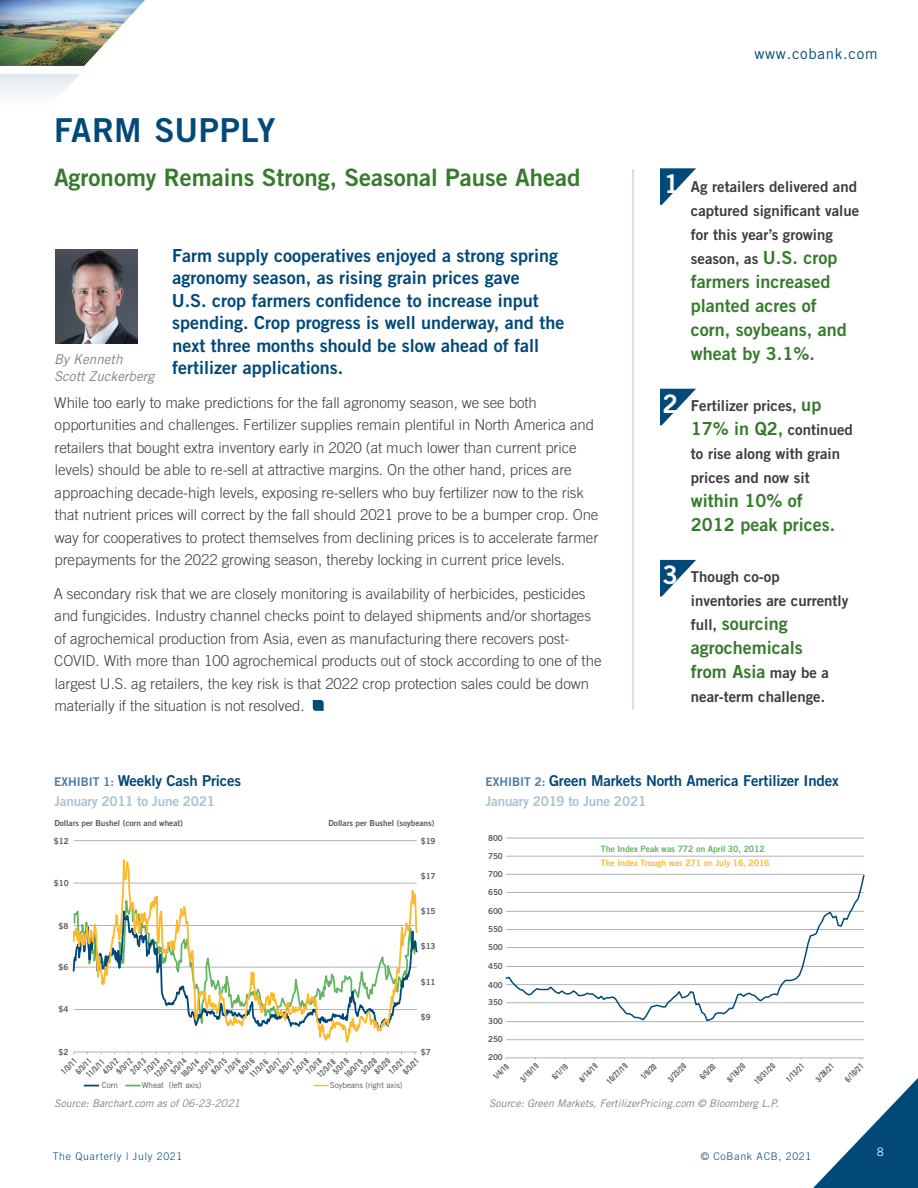
<style>
.page{position:relative;width:918px;height:1188px;background:#fff}
.page>*{position:absolute;margin:0;border:0;box-sizing:border-box;transform-origin:0 0}
.t1{font:33px "Trade Gothic Bold Two";letter-spacing:.01em;color:#004978}
.t2{font:25.5px "Trade Gothic Bold Two";color:#fff}
.t3{font:24px "Trade Gothic Bold Two";color:#357b2b}
.t4{font:18px/22.5px "Trade Gothic Bold Two";color:#004978}
.t5{font:18px/24px "Trade Gothic Bold Two";color:#357b2b}
.t6{font:300 15px/22.5px "Trade Gothic";letter-spacing:-.005em;color:#3e3d3e}
.t7{font:15px/24px "Trade Gothic Bold Two";color:#3e3d3e}
.t8{font:15px "Trade Gothic Bold Two";letter-spacing:-.01em;color:#004978}
.t9{font:15px "Trade Gothic";letter-spacing:.05em;color:#004978}
.t10{font:13.5px "Trade Gothic Bold Two";letter-spacing:-.015em;color:#acc3cf}
.t11{font:italic 13.5px/16.5px "Trade Gothic";color:#808285}
.t12{font:300 11.7px "Trade Gothic";color:#fff}
.t13{font:italic 10.5px "Trade Gothic";color:#808285}
.t14{font:300 10.5px "Trade Gothic";letter-spacing:.07em;color:#004978}
.t15{font:8.7px "Trade Gothic Bold Two";letter-spacing:-.01em;color:#fdb92e}
.t16{font:8.7px "Trade Gothic Bold Two";letter-spacing:-.01em;color:#63b461}
.t17{font:8.25px/8.9px "Trade Gothic Bold Cond Twenty";color:#595959}
.t18{font:8.25px "Trade Gothic Bold Two";color:#595959}
.t19{font:8.25px "Trade Gothic";letter-spacing:-.01em;color:#595959}
.s1{font-size:18px;color:#357b2b}
.s2{font-size:15px;color:#3e3d3e}
.s3{font-size:12px;color:#4f7da4}
</style>
<div class="page">
<img style="left:0;top:0;width:145px;height:66px">
<svg style="left:313px;top:700px;width:11px;height:11px"></svg>
<svg style="left:660px;top:168px;width:36px;height:37px"></svg>
<svg style="left:660px;top:389px;width:36px;height:36px"></svg>
<svg style="left:660px;top:560px;width:36px;height:37px"></svg>
<hr style="left:633px;top:169px;width:1px;height:541px;background:#abc3d0">
<img style="left:56px;top:250px;width:81px;height:93px">
<svg style="left:72px;top:840px;width:346px;height:215px"></svg>
<hr style="left:506px;top:1039px;width:358px;height:1px;background:#b2b3b7">
<hr style="left:506px;top:856px;width:358px;height:1px;background:#b2b3b7">
<hr style="left:506px;top:838px;width:358px;height:1px;background:#b2b3b7">
<hr style="left:506px;top:1058px;width:358px;height:1px;background:#b2b3b7">
<svg style="left:800px;top:1058px;width:118px;height:130px"></svg>
<svg style="left:505px;top:874px;width:360px;height:148px"></svg>
<p class="t9" style="left:754px;top:45px;width:125px">www.cobank.com</p>
<h1 class="t1" style="left:54px;top:110px;width:223px">FARM SUPPLY</h1>
<h3 class="t3" style="left:54px;top:163px;width:528px">Agronomy Remains Strong, Seasonal Pause Ahead</h3>
<h2 class="t2" style="left:664px;top:168px;width:17px">1</h2>
<p class="t4" style="left:172px;top:244px;width:394px">Farm supply cooperatives enjoyed a strong spring agronomy season, as rising grain prices gave<br>U.S. crop farmers confidence to increase input spending. Crop progress is well underway, and the next three months should be slow ahead of fall fertilizer applications.</p>
<p class="t6" style="left:54px;top:391px;width:546px">While too early to make predictions for the fall agronomy season, we see both opportunities and challenges. Fertilizer supplies remain plentiful in North America and retailers that bought extra inventory early in 2020 (at much lower than current price levels) should be able to re-sell at attractive margins. On the other hand, prices are approaching decade-high levels, exposing re-sellers who buy fertilizer now to the risk that nutrient prices will correct by the fall should 2021 prove to be a bumper crop. One way for cooperatives to protect themselves from declining prices is to accelerate farmer prepayments for the 2022 growing season, thereby locking in current price levels.</p>
<p class="t6" style="left:54px;top:582px;width:549px">A secondary risk that we are closely monitoring is availability of herbicides, pesticides and fungicides. Industry channel checks point to delayed shipments and/or shortages of agrochemical production from Asia, even as manufacturing there recovers post-COVID. With more than 100 agrochemical products out of stock according to one of the largest U.S. ag retailers, the key risk is that 2022 crop protection sales could be down materially if the situation is not resolved.</p>
<p class="t11" style="left:54px;top:351px;width:102px">By Kenneth<br>Scott Zuckerberg</p>
<h2 class="t2" style="left:663px;top:388px;width:17px">2</h2>
<h2 class="t2" style="left:663px;top:559px;width:17px">3</h2>
<p class="t7" style="left:691px;top:174px;width:170px">Ag retailers delivered and captured significant value for this year’s growing season, as <span class="s1">U.S. crop</span></p>
<p class="t5" style="left:691px;top:269px;width:157px">farmers increased planted acres of corn, soybeans, and wheat by 3.1%.</p>
<p class="t7" style="left:691px;top:393px;width:163px">Fertilizer prices, <span class="s1">up<br>17% in Q2,</span> continued to rise along with grain prices and now sit</p>
<p class="t5" style="left:691px;top:488px;width:146px">within 10% of<br>2012 peak prices.</p>
<p class="t7" style="left:691px;top:564px;width:159px">Though co-op inventories are currently</p>
<p class="t5" style="left:691px;top:611px;width:140px"><span class="s2">full,</span> sourcing agrochemicals from Asia <span class="s2">may be a</span></p>
<p class="t7" style="left:691px;top:684px;width:136px">near-term challenge.</p>
<p class="t8" style="left:54px;top:771px;width:189px"><span class="s3">EXHIBIT 1:</span> Weekly Cash Prices</p>
<p class="t10" style="left:54px;top:792px;width:163px">January 2011 to June 2021</p>
<p class="t8" style="left:485px;top:771px;width:355px"><span class="s3">EXHIBIT 2:</span> Green Markets North America Fertilizer Index</p>
<p class="t10" style="left:485px;top:792px;width:163px">January 2019 to June 2021</p>
<p class="t18" style="left:54px;top:818px;width:130px">Dollars per Bushel (corn and wheat)</p>
<p class="t18" style="left:328px;top:818px;width:108px">Dollars per Bushel (soybeans)</p>
<p class="t18" style="left:54px;top:836px;width:16px">$12</p>
<p class="t18" style="left:54px;top:878px;width:16px">$10</p>
<p class="t18" style="left:59px;top:921px;width:11px">$8</p>
<p class="t18" style="left:59px;top:962px;width:11px">$6</p>
<p class="t18" style="left:59px;top:1004px;width:11px">$4</p>
<p class="t18" style="left:421px;top:836px;width:16px">$19</p>
<p class="t18" style="left:421px;top:871px;width:16px">$17</p>
<p class="t18" style="left:421px;top:906px;width:16px">$15</p>
<p class="t18" style="left:421px;top:941px;width:16px">$13</p>
<p class="t18" style="left:421px;top:977px;width:16px">$11</p>
<p class="t18" style="left:421px;top:1012px;width:11px">$9</p>
<p class="t18" style="left:488px;top:833px;width:16px">800</p>
<p class="t18" style="left:488px;top:851px;width:16px">750</p>
<p class="t18" style="left:488px;top:869px;width:16px">700</p>
<p class="t18" style="left:488px;top:887px;width:16px">650</p>
<p class="t18" style="left:488px;top:906px;width:16px">600</p>
<p class="t18" style="left:488px;top:924px;width:16px">550</p>
<p class="t18" style="left:488px;top:942px;width:16px">500</p>
<p class="t18" style="left:488px;top:961px;width:16px">450</p>
<p class="t18" style="left:488px;top:979px;width:16px">400</p>
<p class="t18" style="left:488px;top:997px;width:16px">350</p>
<p class="t18" style="left:488px;top:1016px;width:16px">300</p>
<p class="t16" style="left:601px;top:843px;width:165px">The Index Peak was 772 on April 30, 2012</p>
<p class="t15" style="left:601px;top:858px;width:170px">The Index Trough was 271 on July 16, 2016</p>
<p class="t18" style="left:488px;top:1034px;width:16px">250</p>
<p class="t18" style="left:59px;top:1047px;width:11px">$2</p>
<p class="t18" style="left:421px;top:1047px;width:11px">$7</p>
<p class="t17" style="left:169px;top:1070px;width:20px;rotate:-45deg">5/3/14</p>
<p class="t17" style="left:101px;top:1070px;width:20px;rotate:-45deg">4/3/12</p>
<p class="t17" style="left:115px;top:1070px;width:20px;rotate:-45deg">9/3/12</p>
<p class="t17" style="left:223px;top:1070px;width:20px;rotate:-45deg">1/3/16</p>
<p class="t17" style="left:237px;top:1070px;width:20px;rotate:-45deg">6/3/16</p>
<p class="t17" style="left:291px;top:1070px;width:20px;rotate:-45deg">2/3/18</p>
<p class="t17" style="left:304px;top:1070px;width:20px;rotate:-45deg">7/3/18</p>
<p class="t17" style="left:325px;top:1063px;width:20px;text-indent:-14px;rotate:-45deg">12/3/18<br>5/3/19</p>
<p class="t17" style="left:359px;top:1070px;width:20px;rotate:-45deg">3/3/20</p>
<p class="t17" style="left:373px;top:1070px;width:20px;rotate:-45deg">8/3/20</p>
<p class="t17" style="left:128px;top:1070px;width:20px;rotate:-45deg">2/3/13</p>
<p class="t17" style="left:142px;top:1070px;width:20px;rotate:-45deg">7/3/13</p>
<p class="t17" style="left:196px;top:1070px;width:20px;rotate:-45deg">3/3/15</p>
<p class="t17" style="left:209px;top:1070px;width:20px;rotate:-45deg">8/3/15</p>
<p class="t17" style="left:264px;top:1070px;width:20px;rotate:-45deg">4/3/17</p>
<p class="t17" style="left:277px;top:1070px;width:20px;rotate:-45deg">9/3/17</p>
<p class="t17" style="left:59px;top:1070px;width:20px;rotate:-45deg">1/3/11</p>
<p class="t17" style="left:74px;top:1070px;width:20px;rotate:-45deg">6/3/11</p>
<p class="t17" style="left:387px;top:1070px;width:20px;rotate:-45deg">1/3/21</p>
<p class="t17" style="left:401px;top:1070px;width:20px;rotate:-45deg">6/3/21</p>
<p class="t17" style="left:179px;top:1073px;width:24px;rotate:-45deg">10/3/14</p>
<p class="t17" style="left:248px;top:1073px;width:24px;rotate:-45deg">11/3/16</p>
<p class="t17" style="left:343px;top:1073px;width:24px;rotate:-45deg">10/3/19</p>
<p class="t17" style="left:152px;top:1073px;width:24px;rotate:-45deg">12/3/13</p>
<p class="t17" style="left:84px;top:1073px;width:24px;rotate:-45deg">11/3/11</p>
<p class="t19" style="left:102px;top:1080px;width:18px">Corn</p>
<p class="t19" style="left:142px;top:1080px;width:61px">Wheat (left axis)</p>
<p class="t19" style="left:330px;top:1080px;width:74px">Soybeans (right axis)</p>
<p class="t18" style="left:488px;top:1052px;width:16px">200</p>
<p class="t17" style="left:491px;top:1075px;width:20px;rotate:-45deg">1/4/19</p>
<p class="t17" style="left:518px;top:1077px;width:24px;rotate:-45deg">3/19/19</p>
<p class="t17" style="left:550px;top:1075px;width:20px;rotate:-45deg">6/1/19</p>
<p class="t17" style="left:578px;top:1077px;width:24px;rotate:-45deg">8/14/19</p>
<p class="t17" style="left:605px;top:1080px;width:27px;rotate:-45deg">10/27/19</p>
<p class="t17" style="left:639px;top:1075px;width:20px;rotate:-45deg">1/9/20</p>
<p class="t17" style="left:666px;top:1077px;width:24px;rotate:-45deg">3/23/20</p>
<p class="t17" style="left:698px;top:1075px;width:20px;rotate:-45deg">6/5/20</p>
<p class="t17" style="left:725px;top:1077px;width:24px;rotate:-45deg">8/18/20</p>
<p class="t17" style="left:752px;top:1080px;width:27px;rotate:-45deg">10/31/20</p>
<p class="t17" style="left:784px;top:1077px;width:24px;rotate:-45deg">1/13/21</p>
<p class="t17" style="left:814px;top:1077px;width:24px;rotate:-45deg">3/28/21</p>
<p class="t17" style="left:843px;top:1077px;width:24px;rotate:-45deg">6/10/21</p>
<p class="t13" style="left:54px;top:1096px;width:187px">Source: Barchart.com as of 06-23-2021</p>
<p class="t13" style="left:489px;top:1096px;width:291px">Source: Green Markets, FertilizerPricing.com © Bloomberg L.P.</p>
<p class="t14" style="left:53px;top:1150px;width:131px">The Quarterly | July 2021</p>
<p class="t14" style="left:701px;top:1150px;width:112px">© CoBank ACB, 2021</p>
<p class="t12" style="left:877px;top:1145px;width:8px">8</p>
</div>
